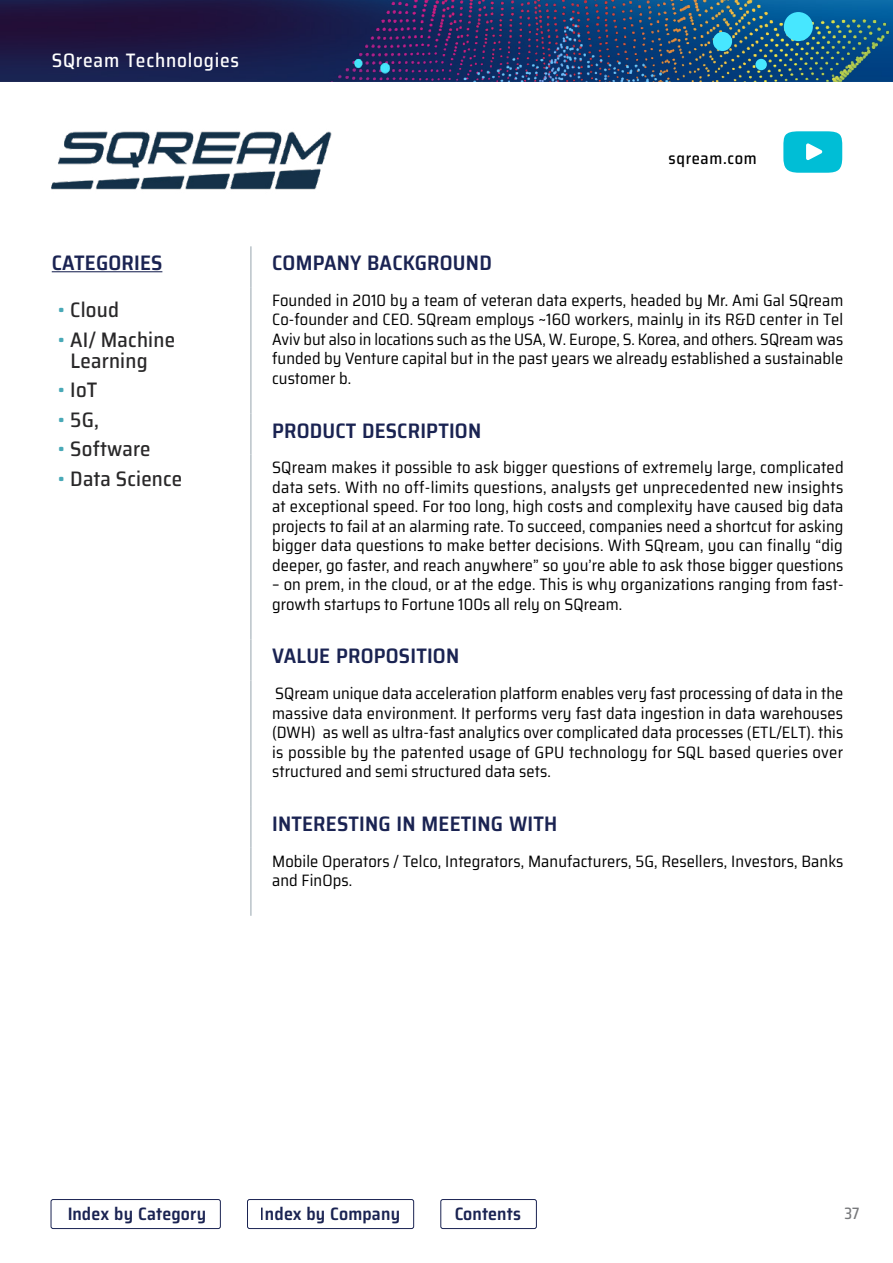
<style>
.page{position:relative;width:893px;height:1263px;background:#fff}
.page>*{position:absolute;margin:0;border:0;box-sizing:border-box;transform-origin:0 0}
.t1{font:600 semi-condensed 21px "Saira";letter-spacing:.01em;color:#1a2352}
.t2{font:500 semi-condensed 21px/21px "Saira";letter-spacing:.01em;color:#292829}
.t3{font:500 semi-condensed 19.5px "Saira";letter-spacing:.04em;color:#fff}
.t4{font:600 semi-condensed 18px "Saira";letter-spacing:.01em;color:#1a2352}
.t5{font:semi-condensed 16.5px/19.5px "Saira";letter-spacing:.005em;color:#000;text-align:justify}
.t6{font:500 semi-condensed 16.5px "Saira";letter-spacing:.04em;color:#000}
.t7{font:500 semi-condensed 16.5px "Saira";color:#77787b;scale:.9 1}
.s1{color:#49a9b7}
</style>
<div class="page">
<img style="left:0;top:0;width:232px;height:82px">
<img style="left:232px;top:0;width:661px;height:82px">
<div style="left:784px;top:12px;width:29px;height:29px;background:#47e7ff;border-radius:50%"></div>
<div style="left:755px;top:59px;width:12px;height:11px;background:#47e7ff;border-radius:50%"></div>
<div style="left:713px;top:32px;width:19px;height:19px;background:#47e7ff;border-radius:50%"></div>
<div style="left:51px;top:1199px;width:170px;height:30px;border:1px solid #1a2352;border-radius:2px"></div>
<div style="left:247px;top:1199px;width:167px;height:30px;border:1px solid #1a2352;border-radius:2px"></div>
<div style="left:440px;top:1199px;width:97px;height:30px;border:1px solid #1a2352;border-radius:2px"></div>
<hr style="left:250px;top:414px;width:2px;height:41px;background:#b9c3c9">
<hr style="left:250px;top:287px;width:2px;height:127px;background:#b9c3c9">
<hr style="left:250px;top:455px;width:2px;height:184px;background:#b9c3c9">
<hr style="left:250px;top:680px;width:2px;height:127px;background:#b9c3c9">
<hr style="left:250px;top:807px;width:2px;height:41px;background:#b9c3c9">
<hr style="left:250px;top:848px;width:2px;height:68px;background:#b9c3c9">
<hr style="left:250px;top:639px;width:2px;height:41px;background:#b9c3c9">
<hr style="left:250px;top:246px;width:2px;height:41px;background:#b9c3c9">
<svg style="left:783px;top:131px;width:59px;height:42px;background:#21c6db"></svg>
<hr style="left:52px;top:271px;width:110px;height:1px;background:#1a2352">
<img style="left:51px;top:131px;width:281px;height:59px">
<p class="t3" style="left:52px;top:45px;width:189px">SQream Technologies</p>
<p class="t6" style="left:668px;top:146px;width:90px">sqream.com</p>
<p class="t1" style="left:52px;top:247px;width:112px">CATEGORIES</p>
<p class="t1" style="left:272px;top:247px;width:221px">COMPANY BACKGROUND</p>
<p class="t2" style="left:58px;top:299px;width:63px"><span class="s1">•</span> Cloud</p>
<p class="t2" style="left:71px;top:328px;width:106px;text-indent:-13px"><span class="s1">•</span> AI/ Machine<br>Learning</p>
<p class="t2" style="left:58px;top:379px;width:41px"><span class="s1">•</span> IoT</p>
<p class="t2" style="left:58px;top:408px;width:43px"><span class="s1">•</span> 5G,</p>
<p class="t2" style="left:58px;top:438px;width:94px"><span class="s1">•</span> Software</p>
<p class="t2" style="left:58px;top:467px;width:126px"><span class="s1">•</span> Data Science</p>
<p class="t5" style="left:272px;top:290px;width:573px">Founded in 2010 by a team of veteran data experts, headed by Mr. Ami Gal SQream Co-founder and CEO. SQream employs ~160 workers, mainly in its R&amp;D center in Tel Aviv but also in locations such as the USA, W. Europe, S. Korea, and others. SQream was funded by Venture capital but in the past years we already established a sustainable customer b.</p>
<p class="t1" style="left:272px;top:414px;width:211px">PRODUCT DESCRIPTION</p>
<p class="t5" style="left:272px;top:457px;width:573px">SQream makes it possible to ask bigger questions of extremely large, complicated data sets. With no off-limits questions, analysts get unprecedented new insights at exceptional speed. For too long, high costs and complexity have caused big data projects to fail at an alarming rate. To succeed, companies need a shortcut for asking bigger data questions to make better decisions. With SQream, you can finally “dig deeper, go faster, and reach anywhere” so you’re able to ask those bigger questions</p>
<p class="t5" style="left:272px;top:574px;width:573px">– on prem, in the cloud, or at the edge. This is why organizations ranging from fast&shy;growth startups to Fortune 100s all rely on SQream.</p>
<p class="t1" style="left:272px;top:640px;width:189px">VALUE PROPOSITION</p>
<p class="t5" style="left:272px;top:683px;width:573px">SQream unique data acceleration platform enables very fast processing of data in the massive data environment. It performs very fast data ingestion in data warehouses (DWH) as well as ultra-fast analytics over complicated data processes (ETL/ELT). this is possible by the patented usage of GPU technology for SQL based queries over structured and semi structured data sets.</p>
<p class="t1" style="left:272px;top:807px;width:287px">INTERESTING IN MEETING WITH</p>
<p class="t5" style="left:272px;top:851px;width:573px">Mobile Operators / Telco, Integrators, Manufacturers, 5G, Resellers, Investors, Banks and FinOps.</p>
<p class="t4" style="left:67px;top:1200px;width:140px">Index by Category</p>
<p class="t4" style="left:260px;top:1200px;width:142px">Index by Company</p>
<p class="t4" style="left:454px;top:1200px;width:69px">Contents</p>
<p class="t7" style="left:844px;top:1200px;width:18px">37</p>
</div>
